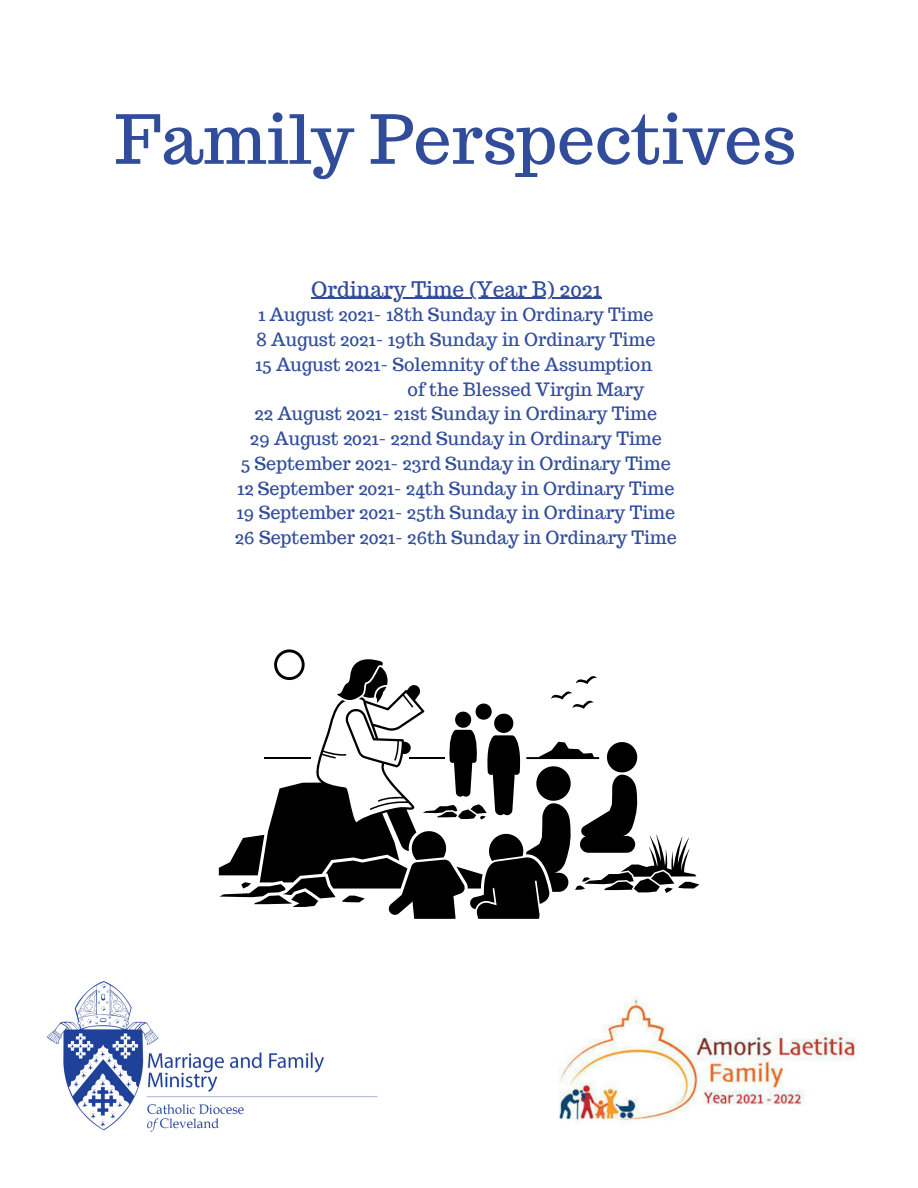
<style>
.page{position:relative;width:918px;height:1188px;background:#fff}
.page>*{position:absolute;margin:0;border:0;box-sizing:border-box;transform-origin:0 0}
.t1{font:67.5px "Trocchi";color:#314c9a}
.t2{font:21px "Trocchi";color:#314c9a}
.t3{font:18px "Trocchi";color:#314c9a}
</style>
<div class="page">
<hr style="left:311px;top:298px;width:290px;height:1px;background:#314c9a">
<img style="left:46px;top:981px;width:332px;height:151px">
<img style="left:559px;top:996px;width:296px;height:126px">
<svg style="left:219px;top:649px;width:480px;height:269px"></svg>
<p class="t1" style="left:115px;top:95px;width:683px">Family Perspectives</p>
<p class="t2" style="left:311px;top:275px;width:291px">Ordinary Time (Year B) 2021</p>
<p class="t3" style="left:258px;top:303px;width:397px">1 August 2021- 18th Sunday in Ordinary Time</p>
<p class="t3" style="left:256px;top:328px;width:401px">8 August 2021- 19th Sunday in Ordinary Time</p>
<p class="t3" style="left:255px;top:352px;width:399px">15 August 2021- Solemnity of the Assumption</p>
<p class="t3" style="left:408px;top:377px;width:238px">of the Blessed Virgin Mary</p>
<p class="t3" style="left:255px;top:402px;width:404px">22 August 2021- 21st Sunday in Ordinary Time</p>
<p class="t3" style="left:250px;top:427px;width:414px">29 August 2021- 22nd Sunday in Ordinary Time</p>
<p class="t3" style="left:241px;top:451px;width:431px">5 September 2021- 23rd Sunday in Ordinary Time</p>
<p class="t3" style="left:237px;top:476px;width:439px">12 September 2021- 24th Sunday in Ordinary Time</p>
<p class="t3" style="left:236px;top:501px;width:440px">19 September 2021- 25th Sunday in Ordinary Time</p>
<p class="t3" style="left:235px;top:526px;width:444px">26 September 2021- 26th Sunday in Ordinary Time</p>
</div>
